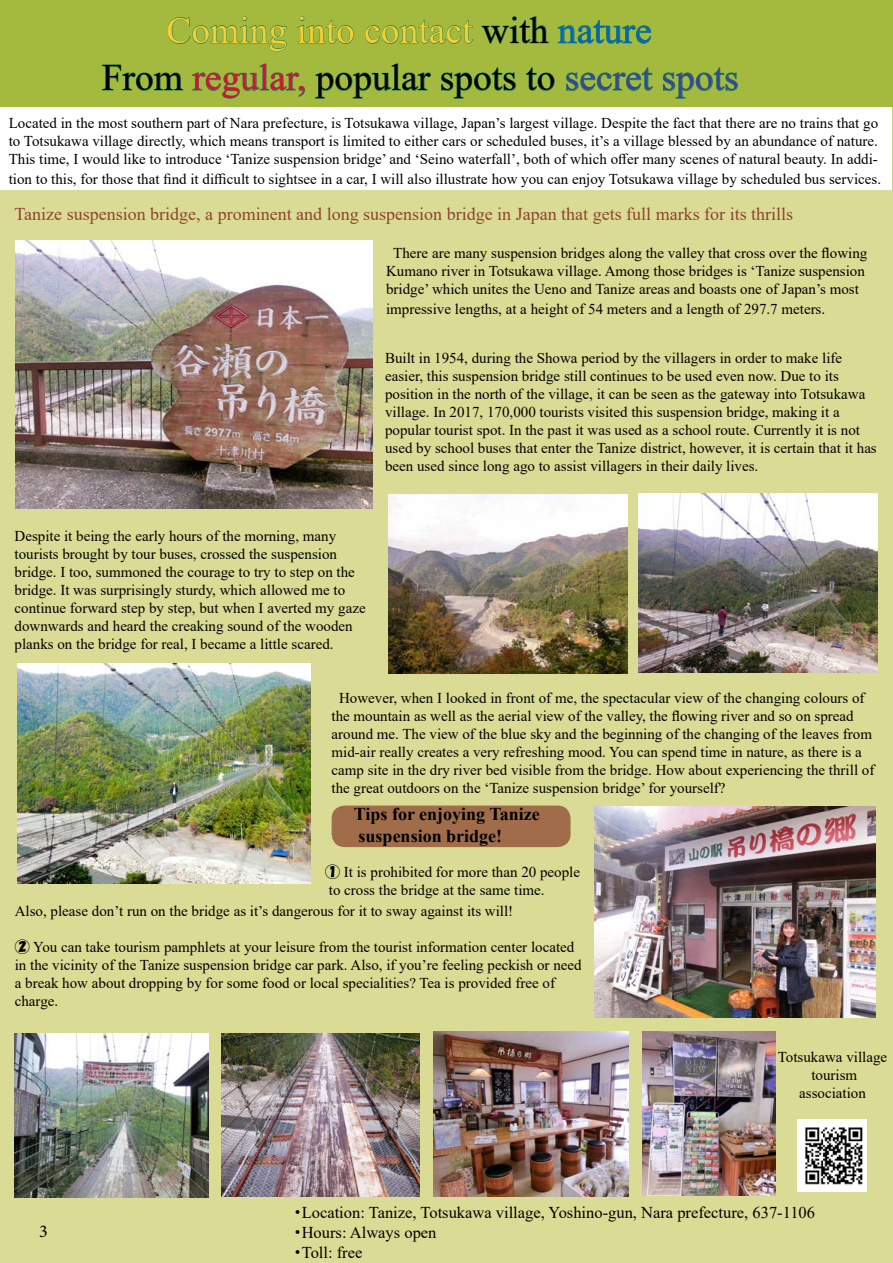
<style>
.page{position:relative;width:893px;height:1263px;background:#fff}
.page>*{position:absolute;margin:0;border:0;box-sizing:border-box;transform-origin:0 0}
.t1{font:37.5px/47.2px "Times New Roman";color:#000;text-align:center}
.t2{font:18px "Times New Roman";color:#8e442f}
.t3{font:700 18px/21.6px "Times New Roman";color:#000}
.t4{font:18px "Minion Pro";color:#000}
.t5{font:16.5px/19.8px "Times New Roman";color:#000}
.t6{font:15px/18px "Times New Roman";color:#000}
.s1{color:#f6cf31}
.s2{color:#0068b5}
.s3{color:#d1123a}
.s4{color:#314996}
.s5{font-family:"HGP Soei Kakupoptai"}
</style>
<div class="page">
<hr style="left:892px;top:0;width:1px;height:759px;background:#c7d372">
<div style="left:0;top:190px;width:893px;height:1073px;background:#dadc95"></div>
<div style="left:0;top:0;width:893px;height:106px;background:#a4ba3f"></div>
<div style="left:332px;top:805px;width:239px;height:42px;background:#a06c4a;border-radius:13px"></div>
<img style="left:15px;top:241px;width:358px;height:268px">
<img style="left:17px;top:663px;width:294px;height:221px">
<img style="left:638px;top:493px;width:239px;height:180px">
<img style="left:389px;top:495px;width:239px;height:179px">
<img style="left:594px;top:806px;width:282px;height:212px">
<img style="left:433px;top:1032px;width:195px;height:165px">
<img style="left:15px;top:1033px;width:193px;height:164px">
<img style="left:642px;top:1031px;width:134px;height:164px">
<img style="left:222px;top:1033px;width:198px;height:164px">
<img style="left:798px;top:1120px;width:69px;height:71px">
<svg style="left:167px;top:16px;width:120px;height:36px"></svg>
<svg style="left:297px;top:16px;width:57px;height:28px"></svg>
<svg style="left:365px;top:20px;width:108px;height:24px"></svg>
<svg style="left:481px;top:16px;width:68px;height:28px"></svg>
<svg style="left:557px;top:20px;width:94px;height:24px"></svg>
<svg style="left:102px;top:65px;width:82px;height:26px"></svg>
<svg style="left:192px;top:63px;width:113px;height:36px"></svg>
<svg style="left:315px;top:63px;width:116px;height:36px"></svg>
<svg style="left:441px;top:67px;width:75px;height:32px"></svg>
<svg style="left:526px;top:67px;width:29px;height:24px"></svg>
<svg style="left:566px;top:67px;width:87px;height:24px"></svg>
<svg style="left:663px;top:67px;width:75px;height:32px"></svg>
<h1 class="t1" style="left:102px;top:6px;width:638px"><span class="s1">Coming into contact</span> with <span class="s2">nature<br></span>From <span class="s3">regular,</span> popular spots to <span class="s4">secret spots</span></h1>
<p class="t6" style="left:9px;top:114px;width:871px;text-align:justify">Located in the most southern part of Nara prefecture, is Totsukawa village, Japan’s largest village. Despite the fact that there are no trains that go to Totsukawa village directly, which means transport is limited to either cars or scheduled buses, it’s a village blessed by an abundance of nature.<br>This time, I would like to introduce ‘Tanize suspension bridge’ and ‘Seino waterfall’, both of which offer many scenes of natural beauty. In addi-</p>
<p class="t6" style="left:9px;top:170px;width:874px">tion to this, for those that find it difficult to sightsee in a car, I will also illustrate how you can enjoy Totsukawa village by scheduled bus services.</p>
<p class="t2" style="left:15px;top:201px;width:780px">Tanize suspension bridge, a prominent and long suspension bridge in Japan that gets full marks for its thrills</p>
<p class="t6" style="left:386px;top:244px;width:483px;text-align:center">There are many suspension bridges along the valley that cross over the flowing<br>Kumano river in Totsukawa village. Among those bridges is ‘Tanize suspension bridge’ which unites the Ueno and Tanize areas and boasts one of Japan’s most</p>
<p class="t6" style="left:386px;top:299px;width:441px">impressive lengths, at a height of 54 meters and a length of 297.7 meters.</p>
<p class="t6" style="left:385px;top:348px;width:493px">Built in 1954, during the Showa period by the villagers in order to make life easier, this suspension bridge still continues to be used even now. Due to its position in the north of the village, it can be seen as the gateway into Totsukawa village. In 2017, 170,000 tourists visited this suspension bridge, making it a popular tourist spot. In the past it was used as a school route. Currently it is not used by school buses that enter the Tanize district, however, it is certain that it has been used since long ago to assist villagers in their daily lives.</p>
<p class="t6" style="left:15px;top:526px;width:353px">Despite it being the early hours of the morning, many tourists brought by tour buses, crossed the suspension bridge. I too, summoned the courage to try to step on the bridge. It was surprisingly sturdy, which allowed me to continue forward step by step, but when I averted my gaze downwards and heard the creaking sound of the wooden planks on the bridge for real, I became a little scared.</p>
<p class="t6" style="left:332px;top:688px;width:544px;text-indent:8px">However, when I looked in front of me, the spectacular view of the changing colours of the mountain as well as the aerial view of the valley, the flowing river and so on spread around me. The view of the blue sky and the beginning of the changing of the leaves from mid-air really creates a very refreshing mood. You can spend time in nature, as there is a camp site in the dry river bed visible from the bridge. How about experiencing the thrill of the great outdoors on the ‘Tanize suspension bridge’ for yourself?</p>
<p class="t3" style="left:354px;top:803px;width:187px">Tips for enjoying Tanize suspension bridge!</p>
<p class="t6" style="left:325px;top:862px;width:256px"><span class="s5">①</span> It is prohibited for more than 20 people to cross the bridge at the same time.</p>
<p class="t6" style="left:15px;top:901px;width:500px">Also, please don’t run on the bridge as it’s dangerous for it to sway against its will!</p>
<p class="t6" style="left:15px;top:937px;width:568px"><span class="s5">②</span> You can take tourism pamphlets at your leisure from the tourist information center located in the vicinity of the Tanize suspension bridge car park. Also, if you’re feeling peckish or need a break how about dropping by for some food or local specialities? Tea is provided free of charge.</p>
<p class="t6" style="left:778px;top:1048px;width:111px;text-align:center">Totsukawa village tourism association</p>
<p class="t4" style="left:39px;top:1219px;width:10px">3</p>
<p class="t5" style="left:293px;top:1202px;width:523px"><span class="s5">・</span>Location: Tanize, Totsukawa village, Yoshino-gun, Nara prefecture, 637-1106<span class="s5">・</span>Hours: Always open<br><span class="s5">・</span>Toll: free</p>
</div>
